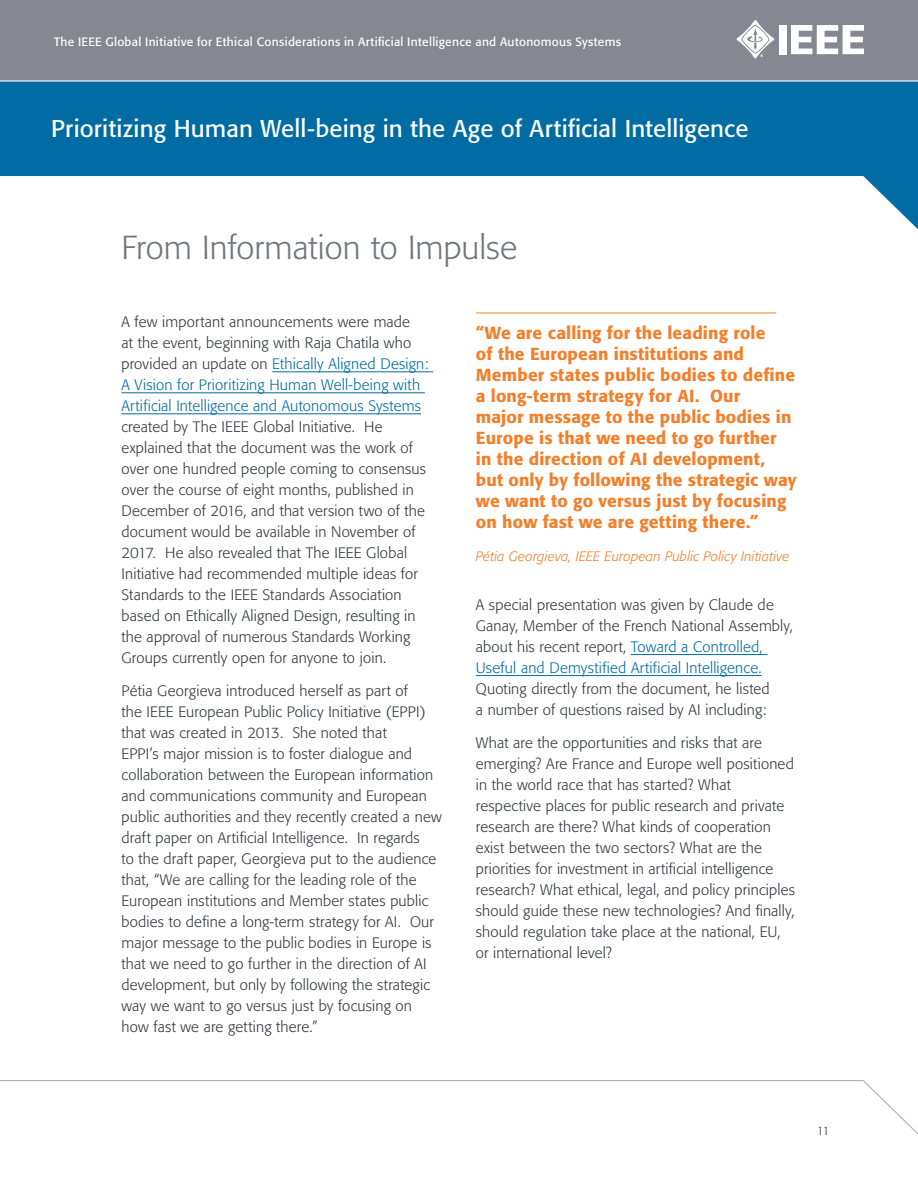
<style>
.page{position:relative;width:918px;height:1188px;background:#fff}
.page>*{position:absolute;margin:0;border:0;box-sizing:border-box;transform-origin:0 0}
.t1{font:300 33px "Formata";color:#74767f}
.t2{font:24px "Formata";letter-spacing:.005em;color:#fff}
.t3{font:500 17.25px/21px "Formata";letter-spacing:.01em;color:#f57e29}
.t4{font:300 15px/21px "Formata";letter-spacing:.01em;color:#343741}
.t5{font:300 15px/21px "Formata";letter-spacing:.01em;color:#006ca3}
.t6{font:italic 300 13.5px "Formata";letter-spacing:.02em;color:#f57e29}
.t7{font:12px "Formata";letter-spacing:.025em;color:#fff}
.t8{font:300 12px "Formata";color:#343741}
.s1{color:#343741}
.s2{color:#006ca3}
</style>
<div class="page">
<div style="left:0;top:0;width:918px;height:81px;background:#868891"></div>
<svg style="left:0;top:82px;width:918px;height:147px;fill:#006ca3"></svg>
<svg style="left:0;top:1080px;width:918px;height:55px"></svg>
<hr style="left:0;top:80px;width:918px;height:2px;background:#fff">
<div style="left:779px;top:25px;width:8px;height:29px;background:#fff"></div>
<svg style="left:791px;top:25px;width:73px;height:29px"></svg>
<svg style="left:736px;top:20px;width:38px;height:38px"></svg>
<hr style="left:272px;top:372px;width:161px;height:1px;background:#006ca3">
<hr style="left:122px;top:393px;width:303px;height:1px;background:#006ca3">
<hr style="left:122px;top:414px;width:299px;height:1px;background:#006ca3">
<hr style="left:476px;top:313px;width:300px;height:1px;background:#f57e29">
<hr style="left:631px;top:654px;width:136px;height:1px;background:#006ca3">
<hr style="left:476px;top:675px;width:286px;height:1px;background:#006ca3">
<p class="t7" style="left:54px;top:34px;width:568px">The IEEE Global Initiative for Ethical Considerations in Artificial Intelligence and Autonomous Systems</p>
<h2 class="t2" style="left:51px;top:114px;width:699px">Prioritizing Human Well-being in the Age of Artificial Intelligence</h2>
<h1 class="t1" style="left:122px;top:228px;width:397px">From Information to Impulse</h1>
<p class="t5" style="left:122px;top:311px;width:309px"><span class="s1">A few important announcements were made<br>at the event, beginning with Raja Chatila who provided an update on</span> Ethically Aligned Design:<br>A Vision for Prioritizing Human Well-being with Artificial Intelligence and Autonomous Systems</p>
<p class="t4" style="left:122px;top:416px;width:306px">created by The IEEE Global Initiative. He explained that the document was the work of over one hundred people coming to consensus over the course of eight months, published in December of 2016, and that version two of the document would be available in November of 2017. He also revealed that The IEEE Global Initiative had recommended multiple ideas for Standards to the IEEE Standards Association based on Ethically Aligned Design, resulting in the approval of numerous Standards Working Groups currently open for anyone to join.</p>
<p class="t4" style="left:122px;top:680px;width:322px">Pétia Georgieva introduced herself as part of<br>the IEEE European Public Policy Initiative (EPPI) that was created in 2013. She noted that<br>EPPI’s major mission is to foster dialogue and collaboration between the European information and communications community and European public authorities and they recently created a new draft paper on Artificial Intelligence. In regards<br>to the draft paper, Georgieva put to the audience that, “We are calling for the leading role of the European institutions and Member states public bodies to define a long-term strategy for AI. Our major message to the public bodies in Europe is that we need to go further in the direction of AI development, but only by following the strategic way we want to go versus just by focusing on how fast we are getting there.”</p>
<p class="t3" style="left:476px;top:322px;width:322px">“We are calling for the leading role<br>of the European institutions and Member states public bodies to define a long-term strategy for AI. Our<br>major message to the public bodies in Europe is that we need to go further in the direction of AI development, but only by following the strategic way we want to go versus just by focusing on how fast we are getting there.”</p>
<p class="t6" style="left:476px;top:548px;width:315px">Pétia Georgieva, IEEE European Public Policy Initiative</p>
<p class="t4" style="left:476px;top:594px;width:318px">A special presentation was given by Claude de Ganay, Member of the French National Assembly, about his recent report, <span class="s2">Toward a Controlled, Useful and Demystified Artificial Intelligence.</span></p>
<p class="t4" style="left:476px;top:678px;width:295px">Quoting directly from the document, he listed a number of questions raised by AI including:</p>
<p class="t4" style="left:476px;top:732px;width:321px">What are the opportunities and risks that are emerging? Are France and Europe well positioned in the world race that has started? What respective places for public research and private research are there? What kinds of cooperation exist between the two sectors? What are the priorities for investment in artificial intelligence research? What ethical, legal, and policy principles should guide these new technologies? And finally, should regulation take place at the national, EU, or international level?</p>
<p class="t8" style="left:817px;top:1124px;width:14px">11</p>
</div>
